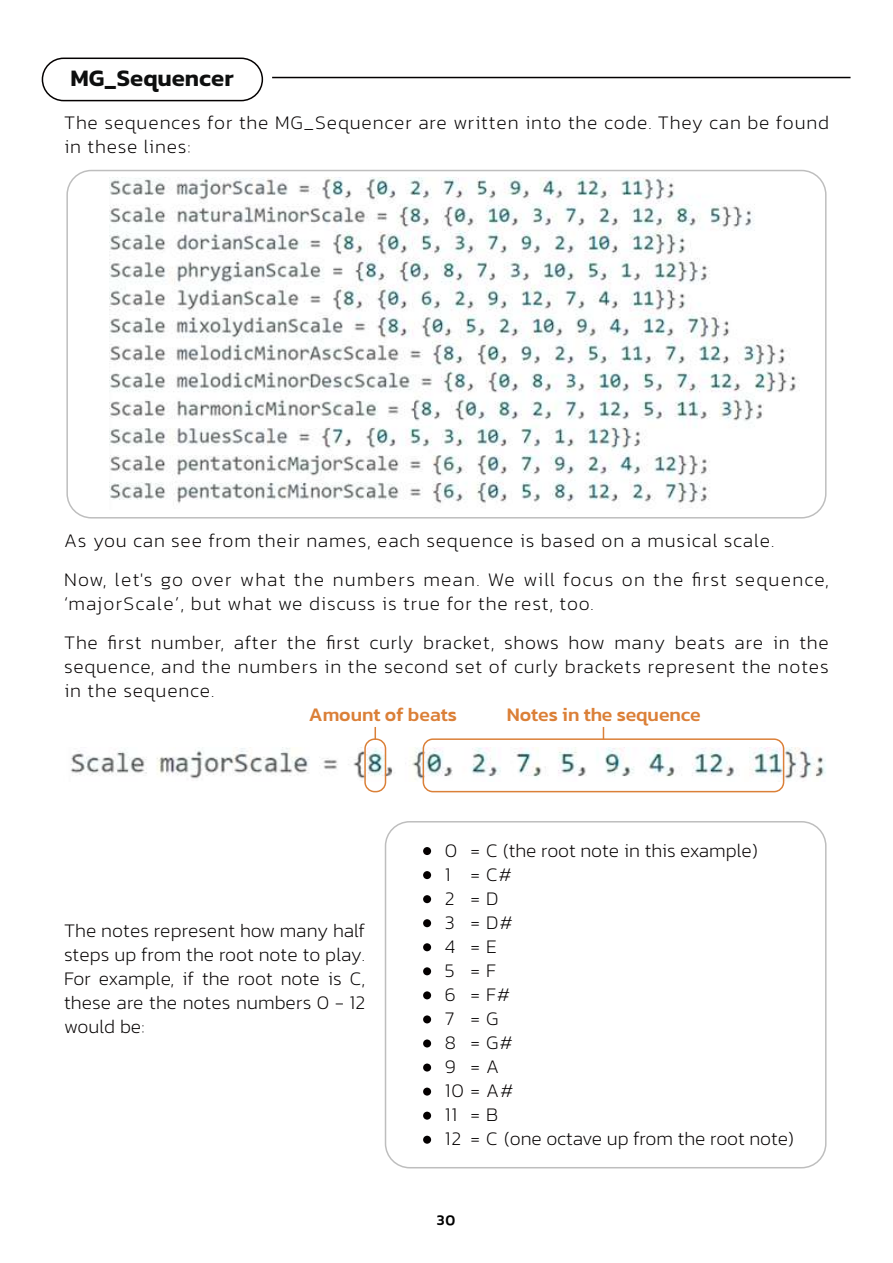
<style>
.page{position:relative;width:893px;height:1263px;background:#fff}
.page>*{position:absolute;margin:0;border:0;box-sizing:border-box;transform-origin:0 0}
.t1{font:600 24px "Kanit";color:#0e0f0f}
.t2{font:200 19.5px/24px "Kanit";letter-spacing:.04em;color:#040000}
.t3{font:200 19.5px/24px "Kanit";color:#040000}
.t4{font:200 19.5px/24px "Kanit";letter-spacing:-.01em;color:#040000}
.t5{font:500 19.5px "Kanit";color:#db8038}
.t6{font:500 15px "Kanit";color:#000}
</style>
<div class="page">
<img style="left:70px;top:747px;width:756px;height:35px">
<div style="left:423px;top:738px;width:361px;height:54px;border:2px solid #db8038;border-radius:10px"></div>
<svg style="left:603px;top:727px;width:1px;height:12px"></svg>
<div style="left:364px;top:738px;width:22px;height:54px;border:2px solid #db8038;border-radius:10px"></div>
<svg style="left:375px;top:727px;width:1px;height:12px"></svg>
<div style="left:423px;top:847px;width:8px;height:8px;background:#040000;border-radius:50%"></div>
<div style="left:423px;top:871px;width:8px;height:8px;background:#040000;border-radius:50%"></div>
<div style="left:423px;top:895px;width:8px;height:8px;background:#040000;border-radius:50%"></div>
<div style="left:423px;top:919px;width:8px;height:8px;background:#040000;border-radius:50%"></div>
<div style="left:423px;top:943px;width:8px;height:8px;background:#040000;border-radius:50%"></div>
<div style="left:423px;top:967px;width:8px;height:8px;background:#040000;border-radius:50%"></div>
<div style="left:423px;top:991px;width:8px;height:8px;background:#040000;border-radius:50%"></div>
<div style="left:423px;top:1015px;width:8px;height:8px;background:#040000;border-radius:50%"></div>
<div style="left:423px;top:1039px;width:8px;height:8px;background:#040000;border-radius:50%"></div>
<div style="left:423px;top:1063px;width:8px;height:8px;background:#040000;border-radius:50%"></div>
<div style="left:423px;top:1087px;width:8px;height:8px;background:#040000;border-radius:50%"></div>
<div style="left:423px;top:1112px;width:8px;height:8px;background:#040000;border-radius:50%"></div>
<div style="left:423px;top:1136px;width:8px;height:8px;background:#040000;border-radius:50%"></div>
<div style="left:66px;top:170px;width:760px;height:348px;border:2px solid #bebebe;border-radius:24px"></div>
<div style="left:385px;top:821px;width:441px;height:347px;border:2px solid #bebebe;border-radius:24px"></div>
<div style="left:42px;top:58px;width:221px;height:43px;border:2px solid #040000;border-radius:21px"></div>
<hr style="left:272px;top:77px;width:578px;height:1px;background:#040000">
<img style="left:110px;top:177px;width:690px;height:332px">
<p class="t1" style="left:70px;top:60px;width:165px">MG_Sequencer</p>
<p class="t2" style="left:64px;top:111px;width:766px">The sequences for the MG_Sequencer are written into the code. They can be found in these lines:</p>
<p class="t2" style="left:64px;top:521px;width:766px;line-height:39px">As you can see from their names, each sequence is based on a musical scale.<br>Now, let's go over what the numbers mean. We will focus on the first sequence,</p>
<p class="t2" style="left:64px;top:584px;width:766px;line-height:39px">‘majorScale’, but what we discuss is true for the rest, too.<br>The first number, after the first curly bracket, shows how many beats are in the</p>
<p class="t2" style="left:64px;top:654px;width:766px">sequence, and the numbers in the second set of curly brackets represent the notes in the sequence.</p>
<p class="t5" style="left:309px;top:700px;width:150px">Amount of beats</p>
<p class="t5" style="left:507px;top:700px;width:196px">Notes in the sequence</p>
<p class="t2" style="left:64px;top:918px;width:303px;text-align:justify">The notes represent how many half steps up from the root note to play.<br>For example, if the root note is C, these are the notes numbers 0 - 12 would be:</p>
<p class="t3" style="left:470px;top:838px;width:289px">= C (the root note in this example) = C#<br>= D<br>= D#<br>= E<br>= F<br>= F#<br>= G<br>= G#<br>= A</p>
<p class="t4" style="left:470px;top:1102px;width:325px">= B<br>= C (one octave up from the root note)</p>
<p class="t2" style="left:445px;top:838px;width:70px">0<br>1<br>2<br>3<br>4<br>5<br>6<br>7<br>8<br>9<br>10 = A#<br>11<br>12</p>
<p class="t6" style="left:437px;top:1208px;width:20px">30</p>
</div>
